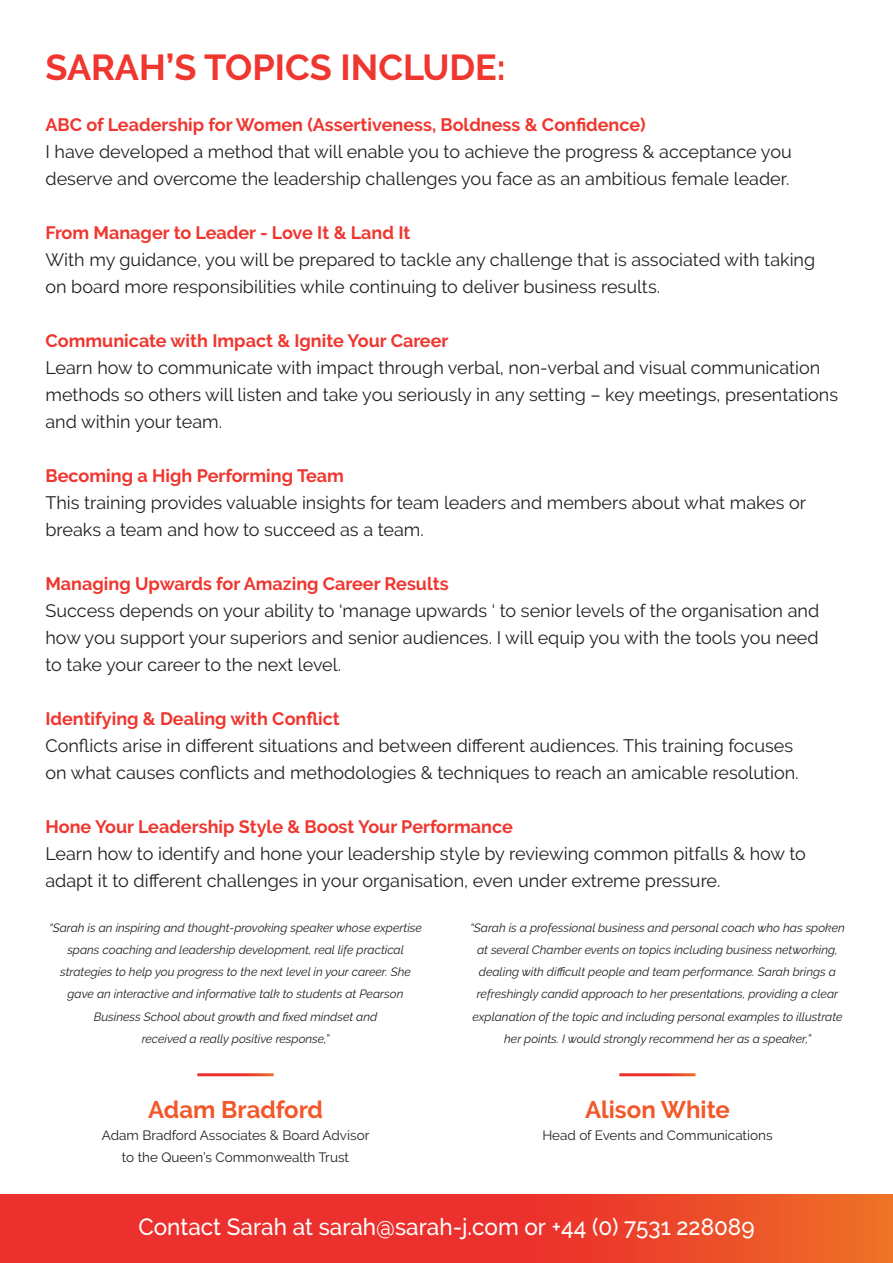
<style>
.page{position:relative;width:893px;height:1263px;background:#fff}
.page>*{position:absolute;margin:0;border:0;box-sizing:border-box;transform-origin:0 0}
.t1{font:700 36px "Raleway";color:#ef362f}
.t2{font:700 24px "Raleway";color:#f2582a}
.t3{font:500 23.4px "Raleway";color:#fff;scale:.96 1}
.t4{font:18px/27px "Raleway";color:#241f1f}
.t5{font:700 18px "Raleway";color:#ef362f}
.t6{font:13.5px/22.2px "Raleway";color:#241f1f;text-align:center}
.t7{font:italic 12px/22.2px "Raleway";color:#241f1f;text-align:center}
</style>
<div class="page">
<svg style="left:0;top:1195px;width:893px;height:68px;background:#eb3c2b"></svg>
<h1 class="t1" style="left:45px;top:46px;width:462px">SARAH’S TOPICS INCLUDE:</h1>
<p class="t5" style="left:45px;top:114px;width:602px">ABC of Leadership for Women (Assertiveness, Boldness &amp; Confidence)</p>
<p class="t4" style="left:45px;top:138px;width:748px">I have developed a method that will enable you to achieve the progress &amp; acceptance you deserve and overcome the leadership challenges you face as an ambitious female leader.</p>
<p class="t5" style="left:45px;top:222px;width:367px">From Manager to Leader - Love It &amp; Land It</p>
<p class="t4" style="left:45px;top:246px;width:771px">With my guidance, you will be prepared to tackle any challenge that is associated with taking on board more responsibilities while continuing to deliver business results.</p>
<p class="t5" style="left:45px;top:330px;width:404px">Communicate with Impact &amp; Ignite Your Career</p>
<p class="t4" style="left:45px;top:354px;width:794px">Learn how to communicate with impact through verbal, non-verbal and visual communication methods so others will listen and take you seriously in any setting – key meetings, presentations and within your team.</p>
<p class="t5" style="left:45px;top:465px;width:300px">Becoming a High Performing Team</p>
<p class="t4" style="left:45px;top:489px;width:762px">This training provides valuable insights for team leaders and members about what makes or breaks a team and how to succeed as a team.</p>
<p class="t5" style="left:45px;top:573px;width:405px">Managing Upwards for Amazing Career Results</p>
<p class="t4" style="left:45px;top:597px;width:775px;text-align:justify">Success depends on your ability to ‘manage upwards ‘ to senior levels of the organisation and how you support your superiors and senior audiences. I will equip you with the tools you need to take your career to the next level.</p>
<p class="t5" style="left:45px;top:708px;width:296px">Identifying &amp; Dealing with Conflict</p>
<p class="t4" style="left:45px;top:732px;width:755px">Conflicts arise in different situations and between different audiences. This training focuses on what causes conflicts and methodologies &amp; techniques to reach an amicable resolution.</p>
<p class="t5" style="left:45px;top:816px;width:469px">Hone Your Leadership Style &amp; Boost Your Performance</p>
<p class="t4" style="left:45px;top:840px;width:762px">Learn how to identify and hone your leadership style by reviewing common pitfalls &amp; how to adapt it to different challenges in your organisation, even under extreme pressure.</p>
<p class="t7" style="left:49px;top:916px;width:374px">“Sarah is an inspiring and thought-provoking speaker whose expertise spans coaching and leadership development, real life practical strategies to help you progress to the next level in your career. She gave an interactive and informative talk to students at Pearson Business School about growth and fixed mindset and<br>received a really positive response,”</p>
<h2 class="t2" style="left:148px;top:1096px;width:176px">Adam Bradford</h2>
<p class="t6" style="left:102px;top:1124px;width:269px">Adam Bradford Associates &amp; Board Advisor to the Queen’s Commonwealth Trust</p>
<p class="t7" style="left:470px;top:916px;width:376px">“Sarah is a professional business and personal coach who has spoken at several Chamber events on topics including business networking, dealing with difficult people and team performance. Sarah brings a refreshingly candid approach to her presentations, providing a clear explanation of the topic and including personal examples to illustrate her points. I would strongly recommend her as a speaker,”</p>
<h2 class="t2" style="left:585px;top:1096px;width:146px">Alison White</h2>
<p class="t6" style="left:542px;top:1124px;width:232px">Head of Events and Communications</p>
<p class="t3" style="left:138px;top:1214px;width:643px">Contact Sarah at sarah@sarah-j.com or +44 (0) 7531 228089</p>
</div>
